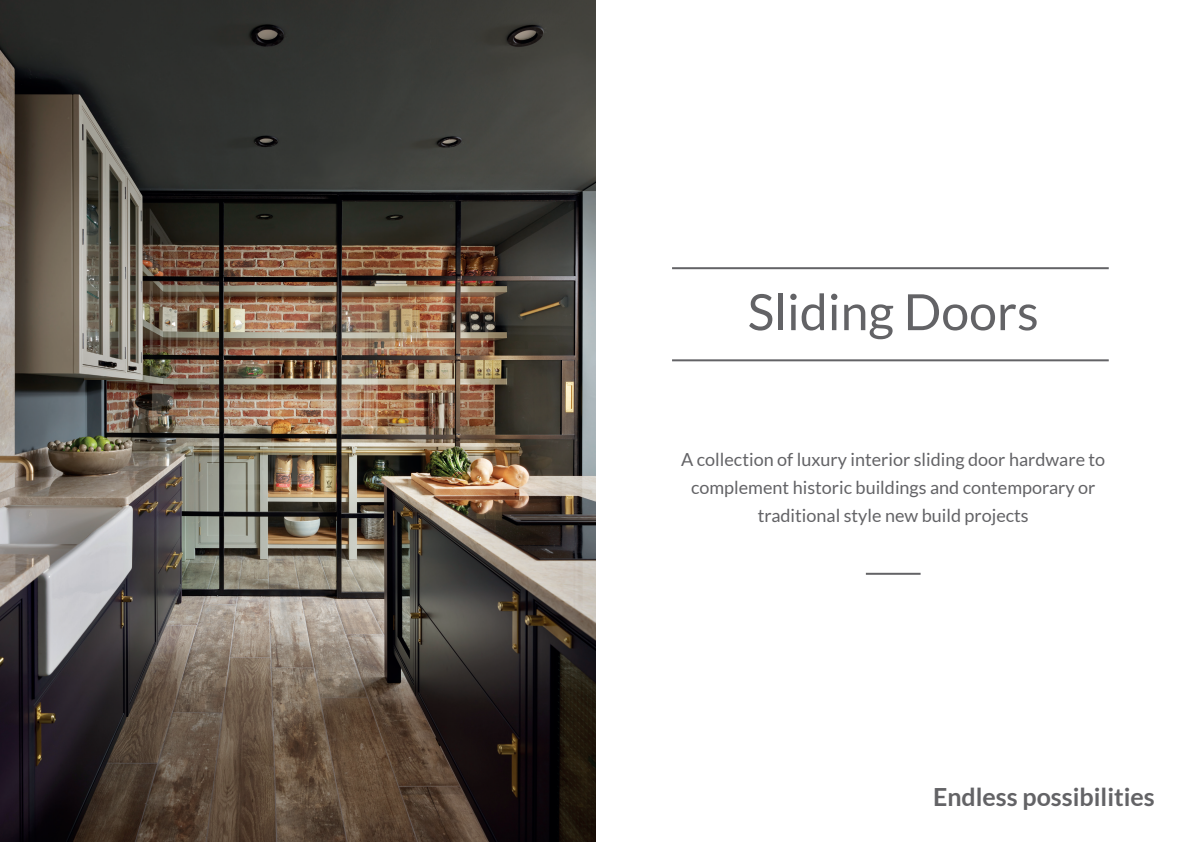
<style>
.page{position:relative;width:1191px;height:842px;background:#fff}
.page>*{position:absolute;margin:0;border:0;box-sizing:border-box;transform-origin:0 0}
.t1{font:50px "Lato";color:#636366}
.t2{font:700 25px "Lato";color:#636366}
.t3{font:18px/28px "Lato";color:#636366;text-align:center}
</style>
<div class="page">
<hr style="left:672px;top:359px;width:436px;height:2px;background:#636366">
<hr style="left:672px;top:267px;width:436px;height:2px;background:#636366">
<hr style="left:866px;top:573px;width:54px;height:2px;background:#636366">
<img style="left:0;top:0;width:595px;height:842px">
<h1 class="t1" style="left:747px;top:284px;width:292px">Sliding Doors</h1>
<p class="t3" style="left:681px;top:445px;width:425px">A collection of luxury interior sliding door hardware to complement historic buildings and contemporary or traditional style new build projects</p>
<h2 class="t2" style="left:933px;top:782px;width:223px">Endless possibilities</h2>
</div>
